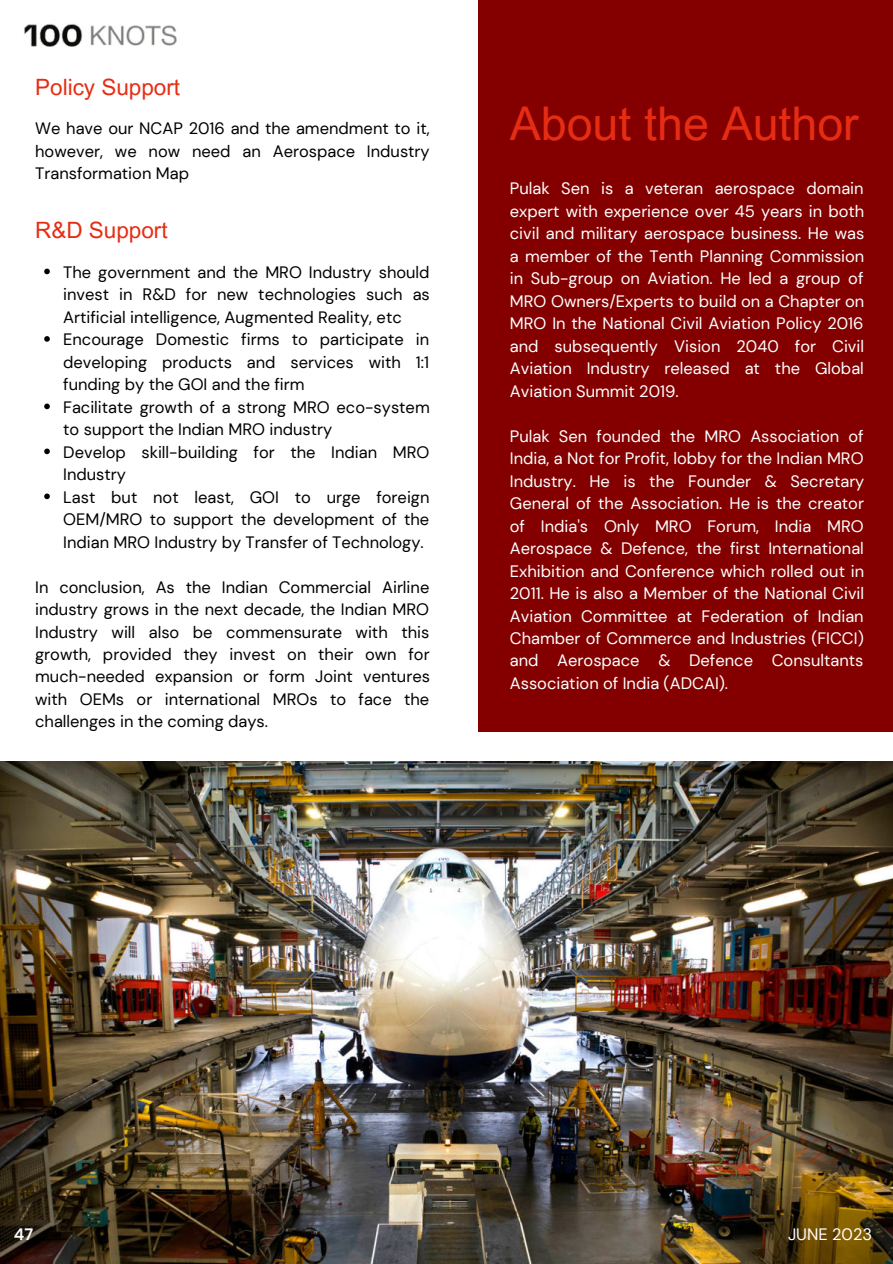
<style>
.page{position:relative;width:893px;height:1264px;background:#fff}
.page>*{position:absolute;margin:0;border:0;box-sizing:border-box;transform-origin:0 0}
.t1{font:46.5px "Arial MT Pro";color:#e62d13}
.t2{font:22.5px "Arial MT Pro";color:#e62d13}
.t3{font:16.5px/22.5px "DM Sans";color:#000;text-align:justify}
.t4{font:16.5px/22.5px "DM Sans";color:#fff;text-align:justify}
.t5{font:700 16.5px "DM Sans";color:#fff}
</style>
<div class="page">
<div style="left:478px;top:0;width:414px;height:731px;background:#840000"></div>
<img style="left:24px;top:23px;width:152px;height:24px">
<img style="left:0;top:761px;width:892px;height:502px">
<svg style="left:44px;top:269px;width:6px;height:5px"></svg>
<svg style="left:44px;top:336px;width:6px;height:6px"></svg>
<svg style="left:44px;top:403px;width:6px;height:6px"></svg>
<svg style="left:44px;top:448px;width:6px;height:6px"></svg>
<svg style="left:44px;top:493px;width:6px;height:6px"></svg>
<h2 class="t2" style="left:35px;top:74px;width:146px">Policy Support</h2>
<p class="t3" style="left:35px;top:117px;width:396px">We have our NCAP 2016 and the amendment to it, however, we now need an Aerospace Industry Transformation Map</p>
<h2 class="t2" style="left:35px;top:217px;width:134px">R&amp;D Support</h2>
<p class="t3" style="left:63px;top:260px;width:368px;text-align:left">The government and the MRO Industry should invest in R&amp;D for new technologies such as Artificial intelligence, Augmented Reality, etc Encourage Domestic firms to participate in developing products and services with 1:1 funding by the GOI and the firm<br>Facilitate growth of a strong MRO eco-system to support the Indian MRO industry<br>Develop skill-building for the Indian MRO Industry<br>Last but not least, GOI to urge foreign OEM/MRO to support the development of the Indian MRO Industry by Transfer of Technology.</p>
<p class="t3" style="left:35px;top:575px;width:396px">In conclusion, As the Indian Commercial Airline industry grows in the next decade, the Indian MRO Industry will also be commensurate with this growth, provided they invest on their own for much-needed expansion or form Joint ventures with OEMs or international MROs to face the challenges in the coming days.</p>
<h1 class="t1" style="left:510px;top:97px;width:350px">About the Author</h1>
<p class="t4" style="left:510px;top:177px;width:356px">Pulak Sen is a veteran aerospace domain expert with experience over 45 years in both civil and military aerospace business. He was a member of the Tenth Planning Commission in Sub-group on Aviation. He led a group of MRO Owners/Experts to build on a Chapter on MRO In the National Civil Aviation Policy 2016 and subsequently Vision 2040 for Civil Aviation Industry released at the Global Aviation Summit 2019.</p>
<p class="t4" style="left:510px;top:424px;width:356px">Pulak Sen founded the MRO Association of India, a Not for Profit, lobby for the Indian MRO Industry. He is the Founder &amp; Secretary General of the Association. He is the creator of India's Only MRO Forum, India MRO Aerospace &amp; Defence, the first International Exhibition and Conference which rolled out in 2011. He is also a Member of the National Civil Aviation Committee at Federation of Indian Chamber of Commerce and Industries (FICCI) and Aerospace &amp; Defence Consultants Association of India (ADCAI).</p>
<p class="t5" style="left:14px;top:1224px;width:21px">47</p>
<p class="t4" style="left:788px;top:1223px;width:85px">JUNE 2023</p>
</div>
